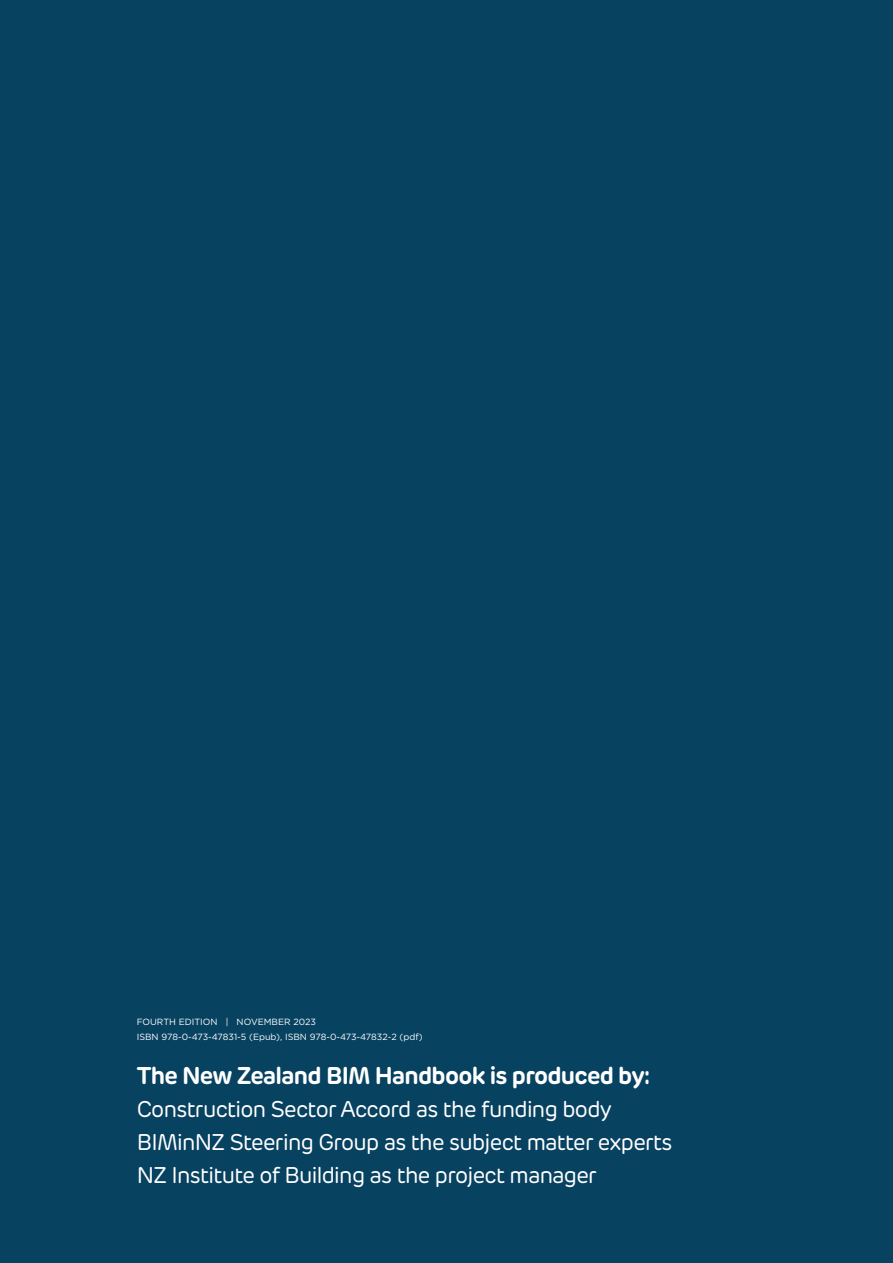
<style>
.page{position:relative;width:893px;height:1263px;background:#084261}
.page>*{position:absolute;margin:0;border:0;box-sizing:border-box;transform-origin:0 0}
.t1{font:700 24px "New Rubrik";letter-spacing:-.03em;color:#fff}
.t2{font:22.5px/33px "New Rubrik";letter-spacing:-.03em;color:#fff}
.t3{font:9px/15px "Gotham";color:#fff}
</style>
<div class="page">
<p class="t3" style="left:137px;top:1014px;width:288px">FOURTH EDITION | NOVEMBER 2023<br>ISBN 978-0-473-47831-5 (Epub), ISBN 978-0-473-47832-2 (pdf)</p>
<p class="t1" style="left:137px;top:1060px;width:515px">The New Zealand BIM Handbook is produced by:</p>
<p class="t2" style="left:137px;top:1092px;width:537px">Construction Sector Accord as the funding body<br>BIMinNZ Steering Group as the subject matter experts<br>NZ Institute of Building as the project manager</p>
</div>
